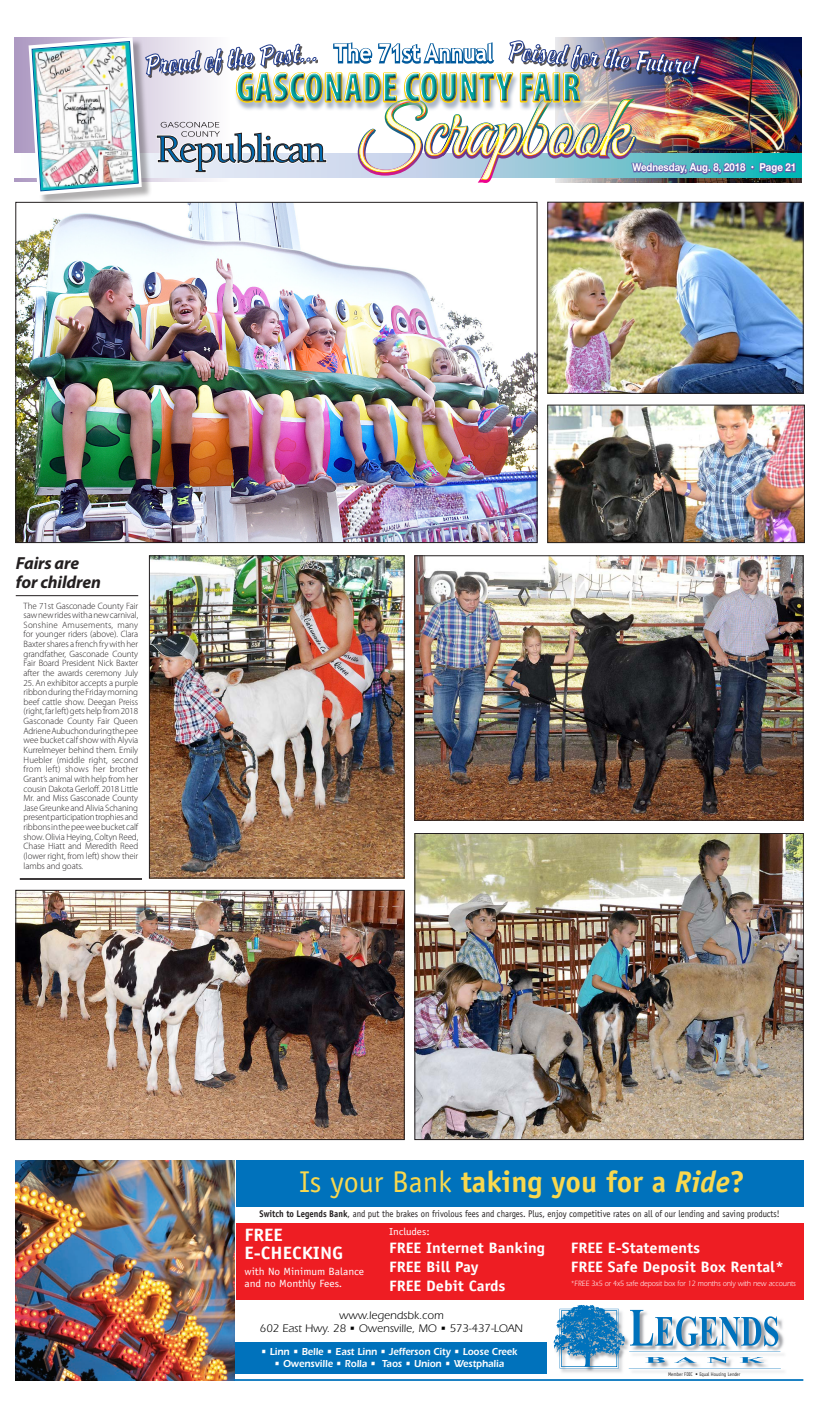
<style>
.page{position:relative;width:819px;height:1418px;background:#fff}
.page>*{position:absolute;margin:0;border:0;box-sizing:border-box;transform-origin:0 0}
.t1{font:700 30.1px "Officina Sans";color:#f9d84e}
.t2{font:700 17.85px/17.8px "Officina Sans";color:#fff;scale:1.08 1}
.Cutline_Heading{font:italic 700 17.5px "Myriad Pro";letter-spacing:-.01em;color:#231f20}
.t3{font:700 15.05px/18.6px "Officina Sans";color:#fff;scale:1.08 1}
.t4{font:11.38px/13.1px "Itc Eras";color:#000;text-align:center}
.t5{font:700 10.85px "Helvetica Neue";color:#fff;scale:.88 1}
.t6{font:600 10.5px "Itc Eras";color:#fff;scale:.9 1}
.t7{font:10.5px/12.2px "Officina Sans";color:#fff;scale:1.08 1}
.t8{font:10.24px "Officina Sans";color:#fff;scale:1.08 1}
.t9{font:9.62px "Officina Sans";color:#231f20;scale:.9 1}
.Cutline_1{font:300 9.19px/9.6px "Myriad Pro";letter-spacing:-.01em;color:#231f20;text-align:justify}
.t10{font:7.88px "Itc Eras";color:#fff;scale:.9 1}
.t11{font:5.25px "Officina Sans";color:#231f20;scale:.9 1}
.s1{font-weight:400}
.s2{font-style:italic}
.s3{font-weight:700}
</style>
<div class="page">
<div style="left:14px;top:38px;width:216px;height:144px;background:#ad99c2"></div>
<svg style="left:14px;top:154px;width:788px;height:24px"></svg>
<div style="left:30px;top:39px;width:122px;height:167px;background:#231f20;opacity:.35"></div>
<img style="left:29px;top:37px;width:768px;height:158px">
<img style="left:16px;top:1160px;width:218px;height:220px">
<div style="left:236px;top:1160px;width:567px;height:46px;background:#0072bc"></div>
<img style="left:559px;top:1319px;width:225px;height:54px">
<hr style="left:629px;top:1368px;width:152px;height:1px;background:#0072bc">
<hr style="left:629px;top:1351px;width:151px;height:1px;background:#0072bc">
<svg style="left:554px;top:1305px;width:224px;height:63px"></svg>
<hr style="left:234px;top:1379px;width:569px;height:1px;background:#0072bc">
<div style="left:236px;top:1222px;width:567px;height:77px;background:#ee1d23"></div>
<div style="left:236px;top:1342px;width:311px;height:32px;background:#0072bc"></div>
<img style="left:18px;top:204px;width:517px;height:337px">
<img style="left:151px;top:557px;width:251px;height:319px">
<div style="left:149px;top:555px;width:255px;height:323px;border:1px solid #231f20"></div>
<img style="left:18px;top:892px;width:384px;height:245px">
<div style="left:16px;top:890px;width:388px;height:249px;border:1px solid #231f20"></div>
<img style="left:550px;top:204px;width:251px;height:187px">
<div style="left:548px;top:202px;width:255px;height:191px;border:1px solid #231f20"></div>
<img style="left:417px;top:835px;width:384px;height:302px">
<div style="left:415px;top:833px;width:388px;height:306px;border:1px solid #231f20"></div>
<img style="left:417px;top:557px;width:384px;height:261px">
<div style="left:415px;top:555px;width:388px;height:265px;border:1px solid #231f20"></div>
<img style="left:550px;top:407px;width:253px;height:134px">
<div style="left:548px;top:405px;width:257px;height:138px;border:1px solid #231f20"></div>
<hr style="left:20px;top:878px;width:122px;height:2px;background:#231f20">
<hr style="left:16px;top:595px;width:122px;height:1px;background:#231f20">
<p class="t5" style="left:632px;top:159px;width:188px">Wednesday, Aug. 8, 2018 • Page 21</p>
<p class="Cutline_Heading" style="left:16px;top:551px;width:65px">Fairs are</p>
<p class="Cutline_Heading" style="left:16px;top:571px;width:86px">for children</p>
<p class="Cutline_1" style="left:24px;top:600px;width:116px">The 71st Gasconade County Fair saw new rides with a new carnival, Sonshine Amusements, many for younger riders (above). Clara Baxter shares a french fry with her grandfather, Gasconade County Fair Board President Nick Baxter after the awards ceremony July</p>
<p class="Cutline_1" style="left:24px;top:677px;width:116px">25. An exhibitor accepts a purple ribbon during the Friday morning beef cattle show. Deegan Preiss (right, far left) gets help from 2018<br>Gasconade County Fair Queen Adriene Aubuchon during the pee wee bucket calf show with Alyvia Kurrelmeyer behind them. Emily Huebler (middle right, second from left) shows her brother Grant’s animal with help from her cousin Dakota Gerloff. 2018 Little Mr. and Miss Gasconade County Jase Greunke and Alivia Schaning present participation trophies and ribbons in the pee wee bucket calf show. Olivia Heying, Coltyn Reed, Chase Hiatt and Meredith Reed (lower right, from left) show their lambs and goats.</p>
<p class="t1" style="left:299px;top:1163px;width:447px"><span class="s1">Is your Bank</span> taking you for a <span class="s2">Ride</span>?</p>
<p class="t9" style="left:260px;top:1208px;width:580px"><span class="s3">Switch to Legends Bank</span>, and put the brakes on frivolous fees and charges. Plus, enjoy competitive rates on all of our lending and saving products!</p>
<p class="t2" style="left:245px;top:1225px;width:93px">Free e-CheCking</p>
<p class="t7" style="left:245px;top:1265px;width:112px">with No Minimum Balance and no Monthly Fees.</p>
<p class="t8" style="left:389px;top:1225px;width:39px">Includes:</p>
<p class="t3" style="left:389px;top:1238px;width:146px">Free internet Banking<br>Free Bill Pay<br>Free Debit Cards</p>
<p class="t3" style="left:571px;top:1238px;width:199px">Free e-Statements<br>Free Safe Deposit Box rental*</p>
<p class="t10" style="left:571px;top:1279px;width:251px">*FREE 3x5 or 4x5 safe deposit box for 12 months only with new accounts</p>
<p class="t4" style="left:260px;top:1308px;width:264px">www.legendsbk.com<br>602 East Hwy. 28 • Owensville, MO • 573-437-LOAN</p>
<p class="t6" style="left:261px;top:1345px;width:286px">• Linn • Belle • East Linn • Jefferson City • Loose Creek</p>
<p class="t6" style="left:274px;top:1357px;width:257px">• Owensville • Rolla • Taos • Union • Westphalia</p>
<p class="t11" style="left:668px;top:1371px;width:82px">Member FDIC • Equal Housing Lender</p>
</div>
